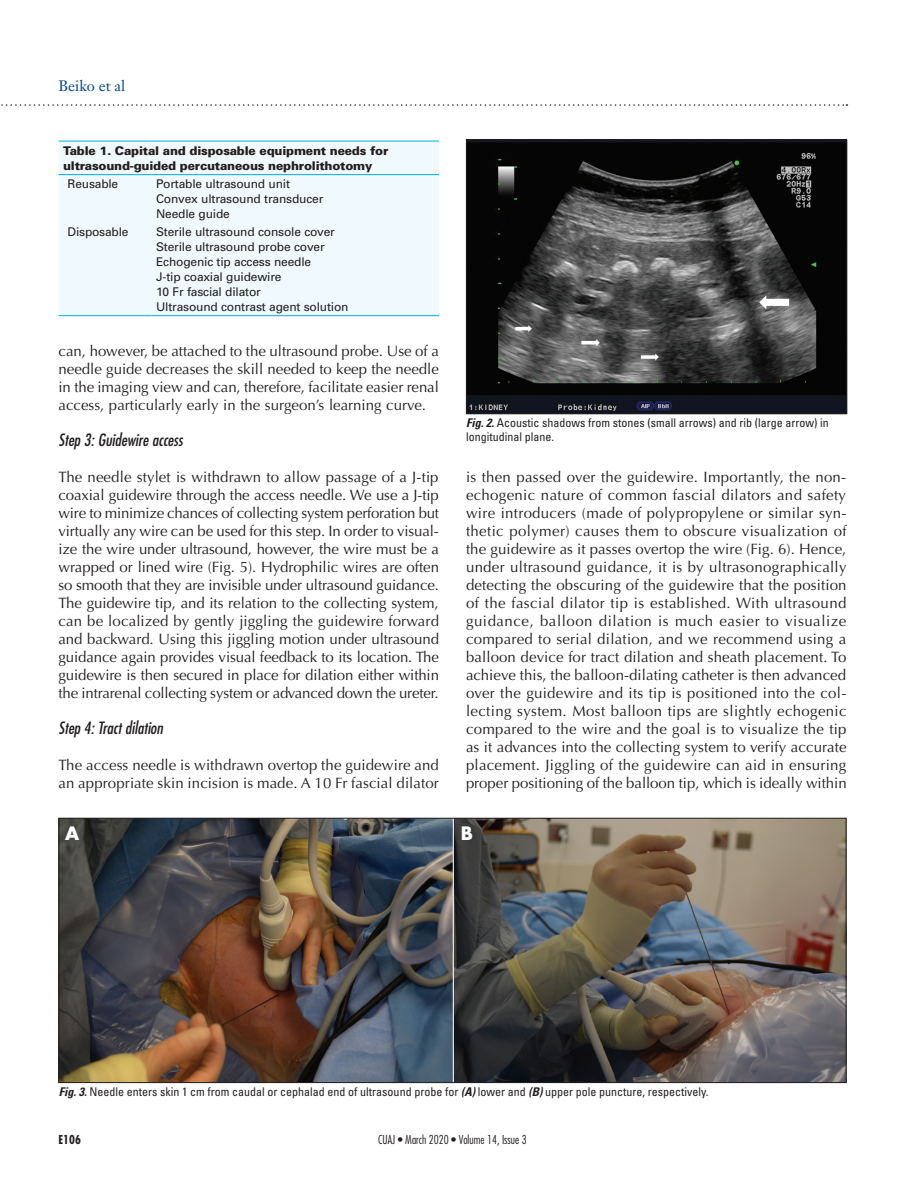
<style>
.page{position:relative;width:905px;height:1202px;background:#fff}
.page>*{position:absolute;margin:0;border:0;box-sizing:border-box;transform-origin:0 0}
.t1{font:700 18px "Futura";color:#fff}
.t2{font:italic condensed 16.5px "Futura";color:#231f20}
.t3{font:15px/18px "Optima";color:#231f20;text-align:justify}
.t4{font:15px "Janson Text";color:#014990}
.t5{font:12px/15px "Univers";letter-spacing:-.015em;color:#231f20}
.t6{font:condensed 12px/14.4px "Univers";color:#231f20}
.t7{font:900 12px/15px "Univers";letter-spacing:-.015em;color:#231f20}
.t8{font:300 condensed 12px "Futura";color:#231f20}
.t9{font:700 condensed 12px "Futura";color:#231f20}
.s1{font-weight:700;font-style:italic}
</style>
<div class="page">
<svg style="left:1px;top:104px;width:846px;height:2px"></svg>
<img style="left:468px;top:142px;width:377px;height:270px">
<div style="left:466px;top:140px;width:381px;height:274px;border:1px solid #231f20"></div>
<img style="left:60px;top:820px;width:784px;height:261px">
<div style="left:58px;top:818px;width:788px;height:265px;border:1px solid #231f20"></div>
<div style="left:58px;top:142px;width:381px;height:173px;background:#f0f9fd"></div>
<hr style="left:58px;top:141px;width:94px;height:1px;background:#00aeef">
<hr style="left:152px;top:141px;width:287px;height:1px;background:#00aeef">
<hr style="left:58px;top:315px;width:94px;height:1px;background:#00aeef">
<hr style="left:152px;top:315px;width:287px;height:1px;background:#00aeef">
<hr style="left:58px;top:174px;width:94px;height:1px;background:#00aeef">
<hr style="left:152px;top:174px;width:287px;height:1px;background:#00aeef">
<p class="t4" style="left:58px;top:76px;width:68px">Beiko et al</p>
<p class="t7" style="left:63px;top:143px;width:327px">Table 1. Capital and disposable equipment needs for ultrasound-guided percutaneous nephrolithotomy</p>
<p class="t5" style="left:68px;top:176px;width:52px">Reusable</p>
<p class="t5" style="left:156px;top:176px;width:169px">Portable ultrasound unit<br>Convex ultrasound transducer<br>Needle guide</p>
<p class="t5" style="left:68px;top:224px;width:63px">Disposable</p>
<p class="t5" style="left:156px;top:224px;width:194px">Sterile ultrasound console cover<br>Sterile ultrasound probe cover<br>Echogenic tip access needle<br>J-tip coaxial guidewire<br>10 Fr fascial dilator<br>Ultrasound contrast agent solution</p>
<p class="t3" style="left:58px;top:342px;width:382px">can, however, be attached to the ultrasound probe. Use of a needle guide decreases the skill needed to keep the needle in the imaging view and can, therefore, facilitate easier renal access, particularly early in the surgeon’s learning curve.</p>
<p class="t2" style="left:58px;top:429px;width:126px">Step 3: Guidewire access</p>
<p class="t3" style="left:58px;top:468px;width:382px">The needle stylet is withdrawn to allow passage of a J-tip coaxial guidewire through the access needle. We use a J-tip wire to minimize chances of collecting system perforation but virtually any wire can be used for this step. In order to visual&shy;ize the wire under ultrasound, however, the wire must be a wrapped or lined wire (Fig. 5). Hydrophilic wires are often so smooth that they are invisible under ultrasound guidance.<br>The guidewire tip, and its relation to the collecting system, can be localized by gently jiggling the guidewire forward and backward. Using this jiggling motion under ultrasound guidance again provides visual feedback to its location. The guidewire is then secured in place for dilation either within the intrarenal collecting system or advanced down the ureter.</p>
<p class="t2" style="left:58px;top:717px;width:106px">Step 4: Tract dilation</p>
<p class="t3" style="left:58px;top:756px;width:382px">The access needle is withdrawn overtop the guidewire and an appropriate skin incision is made. A 10 Fr fascial dilator</p>
<p class="t6" style="left:466px;top:415px;width:364px"><span class="s1">Fig. 2.</span> Acoustic shadows from stones (small arrows) and rib (large arrow) in longitudinal plane.</p>
<p class="t3" style="left:466px;top:468px;width:382px">is then passed over the guidewire. Importantly, the non&shy;echogenic nature of common fascial dilators and safety wire introducers (made of polypropylene or similar syn&shy;thetic polymer) causes them to obscure visualization of the guidewire as it passes overtop the wire (Fig. 6). Hence, under ultrasound guidance, it is by ultrasonographically detecting the obscuring of the guidewire that the position of the fascial dilator tip is established. With ultrasound guidance, balloon dilation is much easier to visualize compared to serial dilation, and we recommend using a balloon device for tract dilation and sheath placement. To achieve this, the balloon-dilating catheter is then advanced over the guidewire and its tip is positioned into the col&shy;lecting system. Most balloon tips are slightly echogenic compared to the wire and the goal is to visualize the tip as it advances into the collecting system to verify accurate placement. Jiggling of the guidewire can aid in ensuring proper positioning of the balloon tip, which is ideally within</p>
<p class="t1" style="left:65px;top:820px;width:16px">A</p>
<p class="t1" style="left:460px;top:820px;width:14px">B</p>
<p class="t6" style="left:59px;top:1084px;width:651px"><span class="s1">Fig. 3.</span> Needle enters skin 1 cm from caudal or cephalad end of ultrasound probe for <span class="s1">(A)</span> lower and <span class="s1">(B)</span> upper pole puncture, respectively.</p>
<p class="t9" style="left:59px;top:1131px;width:24px">E106</p>
<p class="t8" style="left:378px;top:1132px;width:150px">CUAJ • March 2020 • Volume 14, Issue 3</p>
</div>
